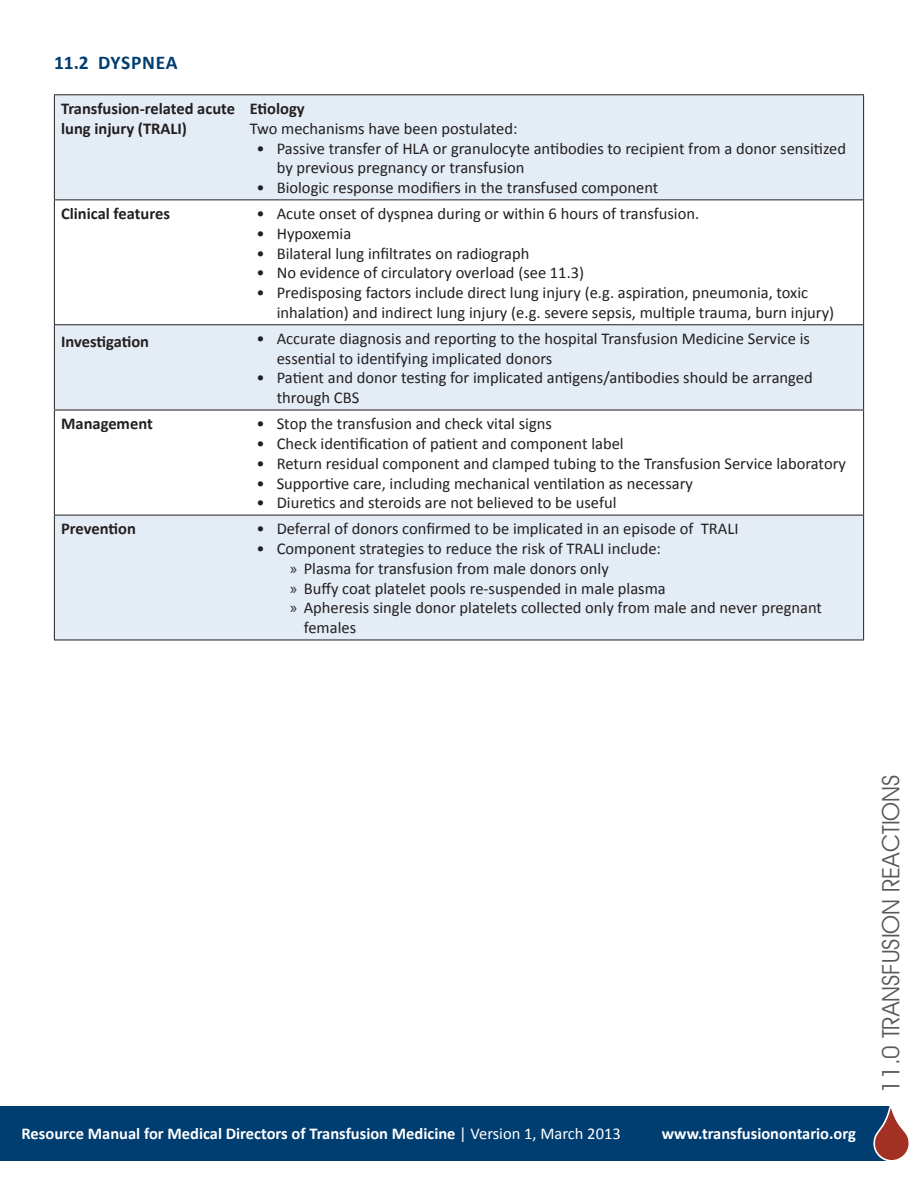
<style>
.page{position:relative;width:918px;height:1188px;background:#fff}
.page>*{position:absolute;margin:0;border:0;box-sizing:border-box;transform-origin:0 0}
.Subtitles{font:24px "Avant Garde IT Cby BT";color:#57585a}
.t1{font:700 19.5px "Calibri";letter-spacing:.025em;color:#003d71}
.t2{font:16.5px/19.8px "Calibri";color:#231f20}
.t3{font:700 16.5px "Calibri";color:#fff}
.t4{font:700 16.5px/19.8px "Calibri";color:#231f20}
.s1{font-family:"Myriad Pro"}
.s2{font-weight:400}
</style>
<div class="page">
<div style="left:0;top:1106px;width:889px;height:55px;background:#003d71"></div>
<svg style="left:874px;top:1106px;width:35px;height:55px"></svg>
<svg style="left:55px;top:95px;width:808px;height:545px;fill:#e4ecf5"></svg>
<hr style="left:243px;top:94px;width:621px;height:1px;background:#231f20">
<hr style="left:54px;top:200px;width:189px;height:1px;background:#231f20">
<hr style="left:243px;top:200px;width:621px;height:1px;background:#231f20">
<hr style="left:54px;top:324px;width:189px;height:1px;background:#231f20">
<hr style="left:243px;top:324px;width:621px;height:1px;background:#231f20">
<hr style="left:54px;top:410px;width:189px;height:1px;background:#231f20">
<hr style="left:243px;top:410px;width:621px;height:1px;background:#231f20">
<hr style="left:54px;top:515px;width:189px;height:1px;background:#231f20">
<hr style="left:243px;top:515px;width:621px;height:1px;background:#231f20">
<hr style="left:243px;top:640px;width:621px;height:1px;background:#231f20">
<hr style="left:863px;top:95px;width:1px;height:105px;background:#231f20">
<hr style="left:863px;top:200px;width:1px;height:124px;background:#231f20">
<hr style="left:863px;top:325px;width:1px;height:85px;background:#231f20">
<hr style="left:863px;top:410px;width:1px;height:105px;background:#231f20">
<hr style="left:863px;top:515px;width:1px;height:125px;background:#231f20">
<hr style="left:54px;top:94px;width:189px;height:1px;background:#231f20">
<hr style="left:54px;top:95px;width:1px;height:105px;background:#231f20">
<hr style="left:54px;top:200px;width:1px;height:124px;background:#231f20">
<hr style="left:54px;top:325px;width:1px;height:85px;background:#231f20">
<hr style="left:54px;top:410px;width:1px;height:105px;background:#231f20">
<hr style="left:54px;top:515px;width:1px;height:125px;background:#231f20">
<hr style="left:54px;top:640px;width:189px;height:1px;background:#231f20">
<p class="t1" style="left:54px;top:50px;width:125px">11.2 DYSPNEA</p>
<p class="t4" style="left:61px;top:99px;width:175px">Transfusion-related acute lung injury (TRALI)</p>
<p class="t4" style="left:250px;top:99px;width:56px">Etiology</p>
<p class="t2" style="left:250px;top:118px;width:269px">Two mechanisms have been postulated:</p>
<p class="t2" style="left:277px;top:138px;width:571px;text-indent:-20px">• Passive transfer of HLA or granulocyte antibodies to recipient from a donor sensitized by previous pregnancy or transfusion</p>
<p class="t2" style="left:256px;top:178px;width:403px">• Biologic response modifiers in the transfused component</p>
<p class="t4" style="left:61px;top:204px;width:110px">Clinical features</p>
<p class="t2" style="left:256px;top:204px;width:444px">• Acute onset of dyspnea during or within 6 hours of transfusion.</p>
<p class="t2" style="left:256px;top:223px;width:96px">• Hypoxemia</p>
<p class="t2" style="left:256px;top:243px;width:274px">• Bilateral lung infiltrates on radiograph</p>
<p class="t2" style="left:256px;top:263px;width:329px">• No evidence of circulatory overload (see 11.3)</p>
<p class="t2" style="left:277px;top:283px;width:559px;text-indent:-20px">• Predisposing factors include direct lung injury (e.g. aspiration, pneumonia, toxic inhalation) and indirect lung injury (e.g. severe sepsis, multiple trauma, burn injury)</p>
<p class="t4" style="left:61px;top:332px;width:89px">Investigation</p>
<p class="t2" style="left:277px;top:329px;width:535px;text-indent:-20px">• Accurate diagnosis and reporting to the hospital Transfusion Medicine Service is essential to identifying implicated donors</p>
<p class="t2" style="left:277px;top:368px;width:538px;text-indent:-20px">• Patient and donor testing for implicated antigens/antibodies should be arranged through CBS</p>
<p class="t4" style="left:61px;top:414px;width:93px">Management</p>
<p class="t2" style="left:256px;top:414px;width:297px">• Stop the transfusion and check vital signs</p>
<p class="t2" style="left:256px;top:434px;width:369px">• Check identification of patient and component label</p>
<p class="t2" style="left:256px;top:453px;width:591px">• Return residual component and clamped tubing to the Transfusion Service laboratory</p>
<p class="t2" style="left:256px;top:473px;width:438px">• Supportive care, including mechanical ventilation as necessary</p>
<p class="t2" style="left:256px;top:493px;width:362px">• Diuretics and steroids are not believed to be useful</p>
<p class="t4" style="left:61px;top:519px;width:76px">Prevention</p>
<p class="t2" style="left:256px;top:519px;width:484px">• Deferral of donors confirmed to be implicated in an episode of TRALI</p>
<p class="t2" style="left:256px;top:539px;width:406px">• Component strategies to reduce the risk of TRALI include:</p>
<p class="t2" style="left:290px;top:559px;width:320px"><span class="s1">»</span> Plasma for transfusion from male donors only</p>
<p class="t2" style="left:290px;top:578px;width:377px"><span class="s1">»</span> Buffy coat platelet pools re-suspended in male plasma</p>
<p class="t2" style="left:304px;top:598px;width:520px;text-indent:-14px"><span class="s1">»</span> Apheresis single donor platelets collected only from male and never pregnant females</p>
<p class="t3" style="left:22px;top:1123px;width:601px">Resource Manual for Medical Directors of Transfusion Medicine <span class="s2">| Version 1, March 2013</span></p>
<p class="t3" style="left:662px;top:1123px;width:196px">www.transfusionontario.org</p>
<p class="Subtitles" style="left:877px;top:1093px;width:320px;rotate:-90deg">11.0 TRANSFUSION REACTIONS</p>
</div>
